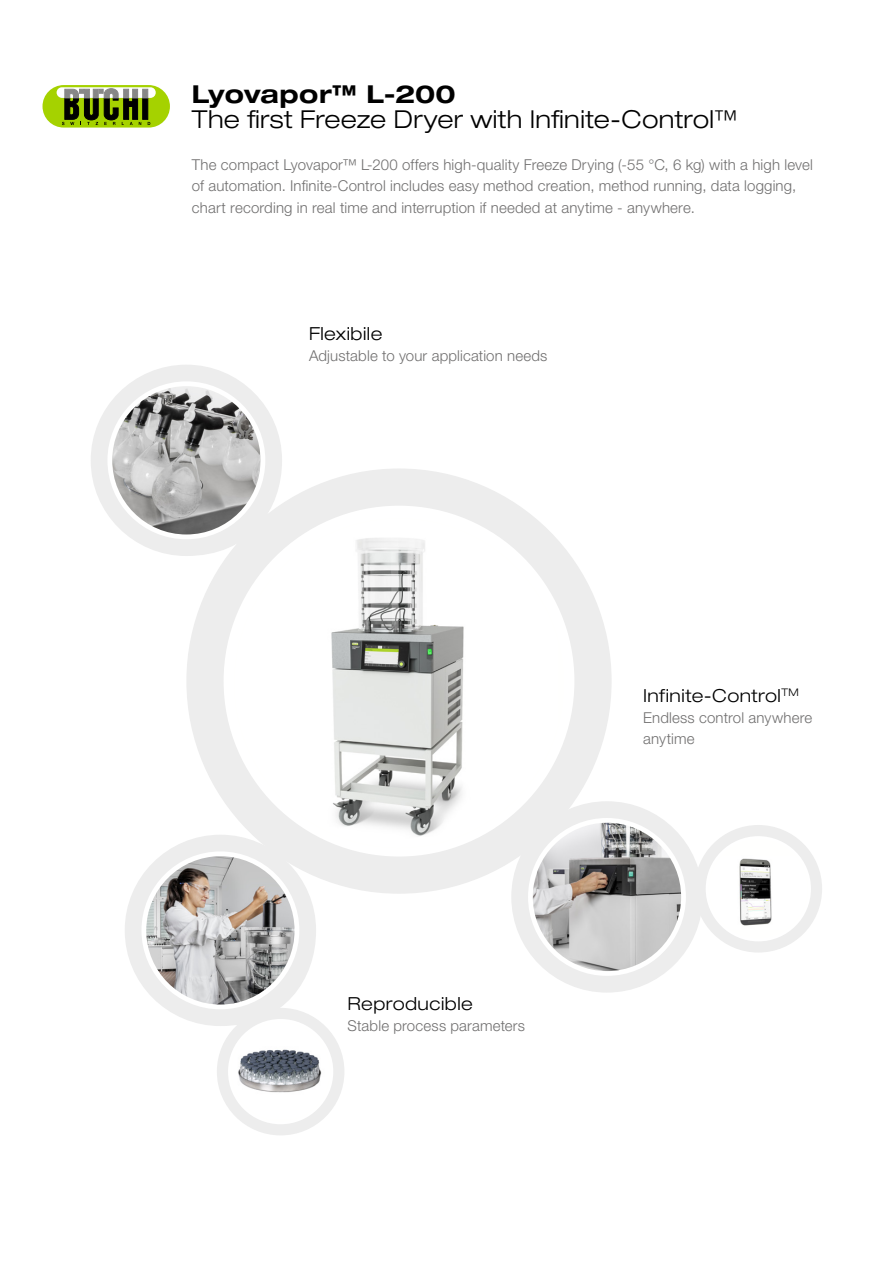
<style>
.page{position:relative;width:893px;height:1263px;background:#fff}
.page>*{position:absolute;margin:0;border:0;box-sizing:border-box;transform-origin:0 0}
.EN_Cover_Subline{font:300 expanded 24.75px "Helvetica Neue LT Std";letter-spacing:.015em;color:#000}
.EN_Cover_Headline{font:700 expanded 24.75px "Helvetica Neue LT Std";letter-spacing:.005em;color:#000}
.EN_Title{font:300 expanded 18px "Helvetica Neue LT Std";letter-spacing:.025em;color:#000}
.EN_Body_text_justifi{font:300 15px/21.3px "Helvetica Neue LT Std";letter-spacing:.01em;color:#706f6f}
.EN_Body_text_left{font:300 15px/21.3px "Helvetica Neue LT Std";letter-spacing:.01em;color:#706f6f}
</style>
<div class="page">
<div style="left:43px;top:85px;width:127px;height:43px;background:#a5d200;border-radius:21px"></div>
<div style="left:143px;top:89px;width:5px;height:30px;background:#000;border:1px solid #000"></div>
<svg style="left:57px;top:87px;width:99px;height:11px"></svg>
<div style="left:143px;top:89px;width:5px;height:9px;background:#878787"></div>
<svg style="left:62px;top:89px;width:79px;height:36px"></svg>
<div style="left:186px;top:468px;width:426px;height:426px;background:#ededed;border-radius:50%"></div>
<div style="left:224px;top:506px;width:350px;height:350px;background:#fff;border-radius:50%"></div>
<img style="left:234px;top:518px;width:324px;height:330px">
<div style="left:217px;top:1008px;width:127px;height:127px;background:#ededed;border-radius:50%"></div>
<div style="left:228px;top:1019px;width:105px;height:105px;background:#fff;border-radius:50%"></div>
<img style="left:233px;top:1024px;width:97px;height:95px">
<div style="left:694px;top:825px;width:128px;height:127px;background:#ededed;border-radius:50%"></div>
<div style="left:706px;top:836px;width:105px;height:105px;background:#fff;border-radius:50%"></div>
<img style="left:709px;top:858px;width:95px;height:72px">
<div style="left:91px;top:365px;width:191px;height:191px;background:#ededed;border-radius:50%"></div>
<div style="left:107px;top:381px;width:158px;height:158px;background:#fff;border-radius:50%"></div>
<img style="left:112px;top:386px;width:149px;height:148px;border-radius:74px">
<div style="left:125px;top:835px;width:191px;height:191px;background:#ededed;border-radius:50%"></div>
<div style="left:141px;top:851px;width:158px;height:158px;background:#fff;border-radius:50%"></div>
<img style="left:146px;top:856px;width:149px;height:148px;border-radius:74px">
<div style="left:511px;top:801px;width:192px;height:191px;background:#ededed;border-radius:50%"></div>
<div style="left:528px;top:818px;width:158px;height:158px;background:#fff;border-radius:50%"></div>
<img style="left:533px;top:823px;width:148px;height:148px;border-radius:74px">
<p class="EN_Cover_Headline" style="left:192px;top:79px;width:265px">Lyovapor™ L-200</p>
<p class="EN_Cover_Subline" style="left:192px;top:105px;width:548px">The first Freeze Dryer with Infinite-Control™</p>
<p class="EN_Body_text_justifi" style="left:192px;top:154px;width:622px">The compact Lyovapor™ L-200 offers high-quality Freeze Drying (-55 °C, 6 kg) with a high level of automation. Infinite-Control includes easy method creation, method running, data logging, chart recording in real time and interruption if needed at anytime - anywhere.</p>
<p class="EN_Title" style="left:309px;top:323px;width:75px">Flexibile</p>
<p class="EN_Body_text_left" style="left:309px;top:345px;width:240px">Adjustable to your application needs</p>
<p class="EN_Title" style="left:347px;top:993px;width:127px">Reproducible</p>
<p class="EN_Body_text_left" style="left:347px;top:1015px;width:179px">Stable process parameters</p>
<p class="EN_Title" style="left:643px;top:684px;width:157px">Infinite-Control<sup>TM</sup></p>
<p class="EN_Body_text_left" style="left:643px;top:707px;width:171px">Endless control anywhere anytime</p>
</div>
